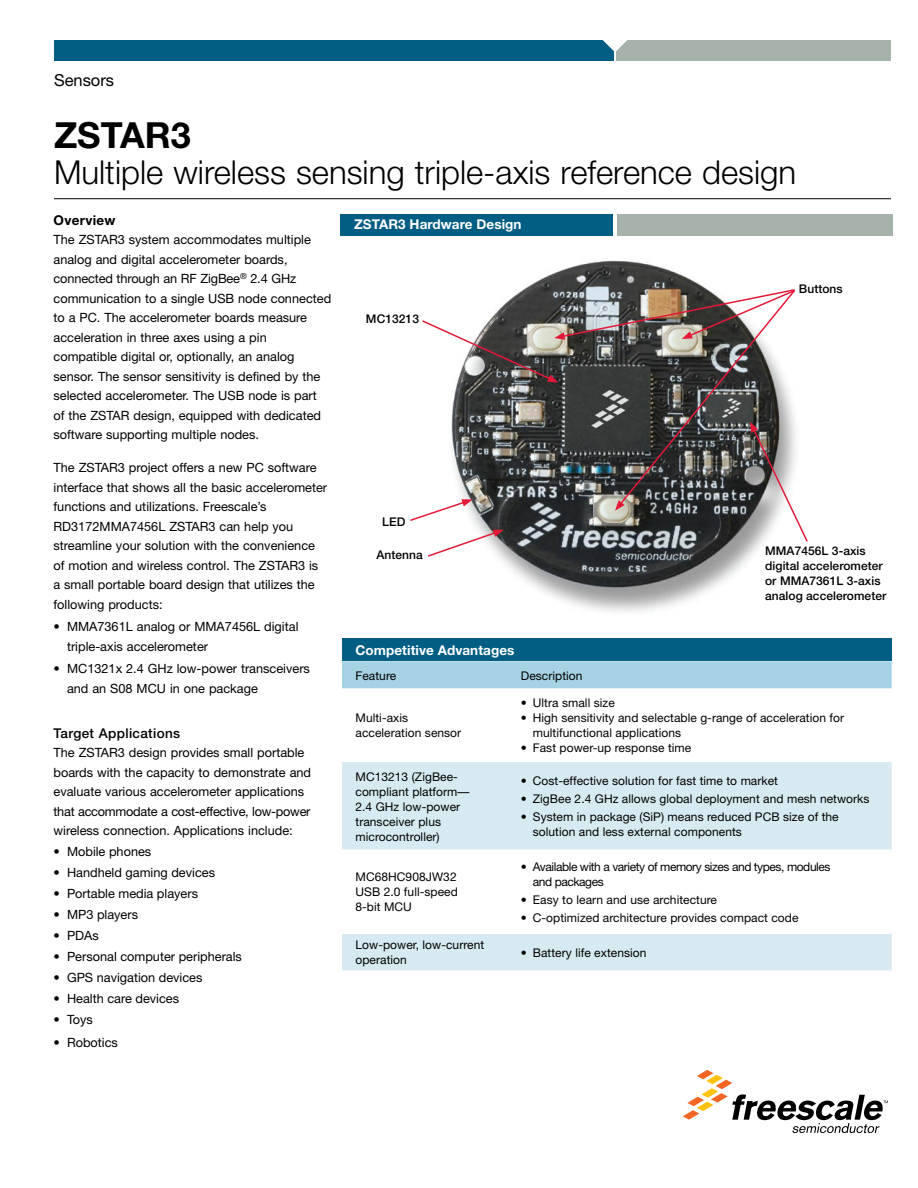
<style>
.page{position:relative;width:918px;height:1188px;background:#fff}
.page>*{position:absolute;margin:0;border:0;box-sizing:border-box;transform-origin:0 0}
.t1{font:700 36px "Helvetica Neue";color:#000}
.t2{font:300 33px "Helvetica Neue";color:#000}
.t3{font:16.5px "Helvetica Neue";color:#000}
.t4{font:700 13.5px "Helvetica Neue";letter-spacing:.005em;color:#fff}
.t5{font:500 13.5px "Helvetica Neue";letter-spacing:.025em;color:#000}
.t6{font:700 13.5px "Helvetica Neue";letter-spacing:.025em;color:#000}
.t7{font:12.75px/19.5px "Helvetica Neue";color:#000}
.t8{font:12px/15px "Helvetica Neue";letter-spacing:.005em;color:#000}
.t9{font:500 12px/15px "Helvetica Neue LT Pro";letter-spacing:.005em;color:#000}
.t10{font:12px/15px "Helvetica Neue";letter-spacing:-.035em;color:#000}
</style>
<div class="page">
<img style="left:380px;top:199px;width:449px;height:413px">
<hr style="left:54px;top:198px;width:837px;height:1px;background:#000">
<div style="left:616px;top:40px;width:275px;height:21px;background:#a5b3ab"></div>
<div style="left:54px;top:40px;width:559px;height:21px;background:#005d83"></div>
<svg style="left:602px;top:40px;width:25px;height:12px"></svg>
<svg style="left:683px;top:1070px;width:205px;height:63px"></svg>
<div style="left:342px;top:638px;width:550px;height:23px;background:#005d83"></div>
<div style="left:342px;top:661px;width:550px;height:27px;background:#a5d3e3"></div>
<svg style="left:342px;top:762px;width:550px;height:208px;fill:#d7eaf1"></svg>
<div style="left:341px;top:214px;width:272px;height:22px;background:#005d83"></div>
<div style="left:617px;top:214px;width:276px;height:22px;background:#a5b3ab"></div>
<svg style="left:408px;top:288px;width:401px;height:270px"></svg>
<p class="t3" style="left:54px;top:70px;width:62px">Sensors</p>
<h1 class="t1" style="left:54px;top:112px;width:138px">ZSTAR3</h1>
<h2 class="t2" style="left:54px;top:152px;width:744px">Multiple wireless sensing triple-axis reference design</h2>
<p class="t6" style="left:54px;top:211px;width:64px">Overview</p>
<p class="t7" style="left:54px;top:230px;width:279px">The ZSTAR3 system accommodates multiple analog and digital accelerometer boards, connected through an RF ZigBee<sup>®</sup> 2.4 GHz communication to a single USB node connected to a PC. The accelerometer boards measure acceleration in three axes using a pin compatible digital or, optionally, an analog sensor. The sensor sensitivity is defined by the selected accelerometer. The USB node is part<br>of the ZSTAR design, equipped with dedicated software supporting multiple nodes.</p>
<p class="t7" style="left:54px;top:458px;width:275px">The ZSTAR3 project offers a new PC software interface that shows all the basic accelerometer functions and utilizations. Freescale’s RD3172MMA7456L ZSTAR3 can help you streamline your solution with the convenience of motion and wireless control. The ZSTAR3 is a small portable board design that utilizes the following products:</p>
<p class="t7" style="left:67px;top:617px;width:233px;text-indent:-14px">• MMA7361L analog or MMA7456L digital triple-axis accelerometer</p>
<p class="t7" style="left:67px;top:659px;width:244px;text-indent:-14px">• MC1321x 2.4 GHz low-power transceivers and an S08 MCU in one package</p>
<p class="t5" style="left:54px;top:725px;width:128px">Target Applications</p>
<p class="t7" style="left:54px;top:743px;width:259px">The ZSTAR3 design provides small portable boards with the capacity to demonstrate and evaluate various accelerometer applications that accommodate a cost-effective, low-power wireless connection. Applications include:</p>
<p class="t7" style="left:54px;top:842px;width:99px">• Mobile phones</p>
<p class="t7" style="left:54px;top:863px;width:163px">• Handheld gaming devices</p>
<p class="t7" style="left:54px;top:884px;width:146px">• Portable media players</p>
<p class="t7" style="left:54px;top:905px;width:86px">• MP3 players</p>
<p class="t7" style="left:54px;top:926px;width:47px">• PDAs</p>
<p class="t7" style="left:54px;top:947px;width:190px">• Personal computer peripherals</p>
<p class="t7" style="left:54px;top:968px;width:151px">• GPS navigation devices</p>
<p class="t7" style="left:54px;top:989px;width:127px">• Health care devices</p>
<p class="t7" style="left:54px;top:1010px;width:41px">• Toys</p>
<p class="t7" style="left:54px;top:1032px;width:66px">• Robotics</p>
<p class="t4" style="left:354px;top:216px;width:169px">ZSTAR3 Hardware Design</p>
<p class="t9" style="left:366px;top:311px;width:55px">MC13213</p>
<p class="t9" style="left:382px;top:514px;width:25px">LED</p>
<p class="t9" style="left:376px;top:548px;width:48px">Antenna</p>
<p class="t9" style="left:799px;top:281px;width:45px">Buttons</p>
<p class="t9" style="left:765px;top:543px;width:123px">MMA7456L 3-axis digital accelerometer or MMA7361L 3-axis analog accelerometer</p>
<p class="t4" style="left:356px;top:642px;width:160px">Competitive Advantages</p>
<p class="t8" style="left:356px;top:668px;width:42px">Feature</p>
<p class="t8" style="left:521px;top:668px;width:63px">Description</p>
<p class="t8" style="left:356px;top:710px;width:107px">Multi-axis acceleration sensor</p>
<p class="t8" style="left:521px;top:695px;width:95px">• Ultra small size</p>
<p class="t8" style="left:533px;top:710px;width:313px;text-indent:-12px">• High sensitivity and selectable g-range of acceleration for multifunctional applications</p>
<p class="t8" style="left:521px;top:740px;width:172px">• Fast power-up response time</p>
<p class="t8" style="left:355px;top:769px;width:116px">MC13213 (ZigBee&shy;compliant platform—<br>2.4 GHz low-power transceiver plus microcontroller)</p>
<p class="t8" style="left:521px;top:773px;width:259px">• Cost-effective solution for fast time to market</p>
<p class="t8" style="left:521px;top:791px;width:350px">• ZigBee 2.4 GHz allows global deployment and mesh networks</p>
<p class="t8" style="left:533px;top:809px;width:307px;text-indent:-12px">• System in package (SiP) means reduced PCB size of the solution and less external components</p>
<p class="t8" style="left:355px;top:869px;width:104px;text-align:justify">MC68HC908JW32<br>USB 2.0 full-speed 8-bit MCU</p>
<p class="t10" style="left:533px;top:859px;width:299px;text-indent:-12px">• Available with a variety of memory sizes and types, modules and packages</p>
<p class="t8" style="left:521px;top:892px;width:198px">• Easy to learn and use architecture</p>
<p class="t8" style="left:521px;top:910px;width:279px">• C-optimized architecture provides compact code</p>
<p class="t8" style="left:355px;top:937px;width:130px">Low-power, low-current operation</p>
<p class="t8" style="left:521px;top:945px;width:127px">• Battery life extension</p>
</div>
